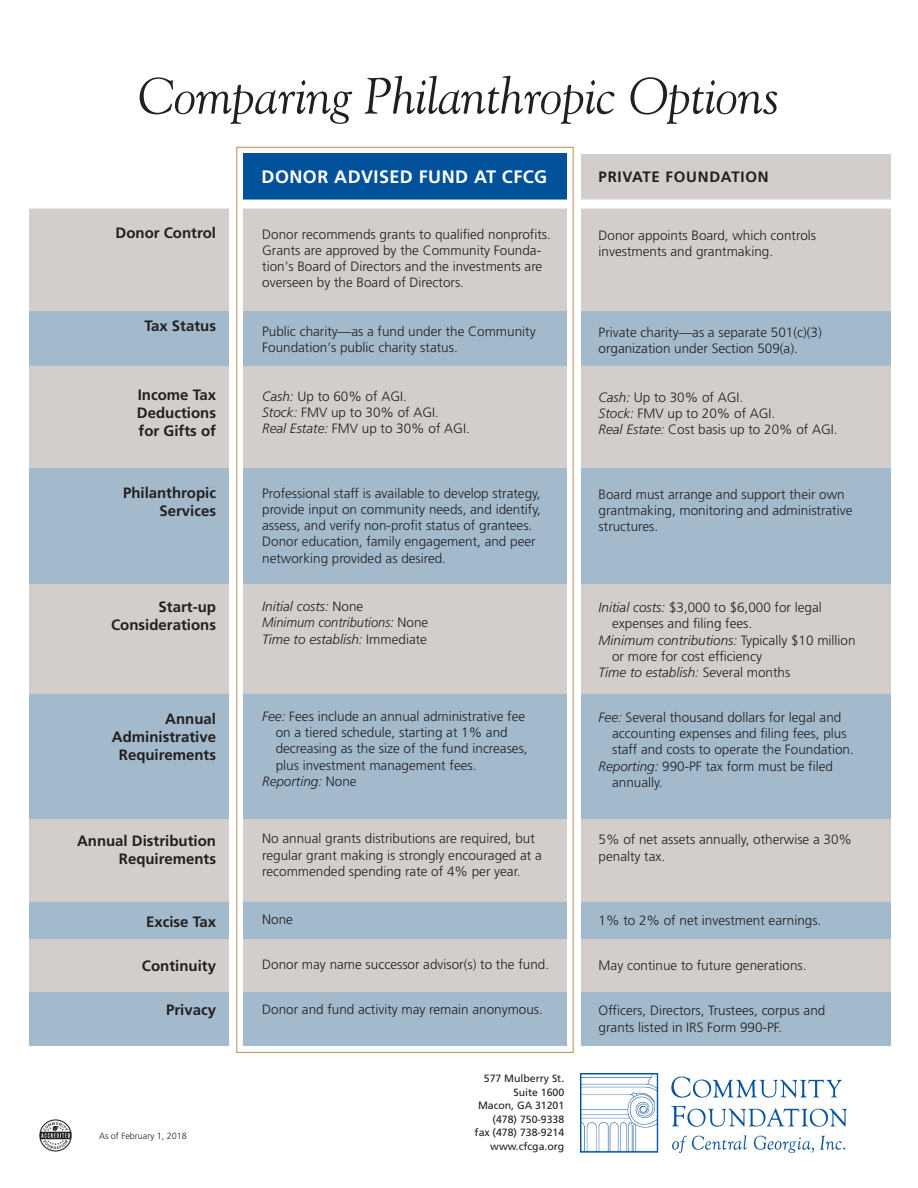
<style>
.page{position:relative;width:918px;height:1188px;background:#fff}
.page>*{position:absolute;margin:0;border:0;box-sizing:border-box;transform-origin:0 0}
.t1{font:italic 51px "Goudy Old Style BT";color:#231f20}
.t2{font:700 18px "Frutiger";letter-spacing:.025em;color:#fff}
.t3{font:700 15px/18px "Frutiger";color:#231f20;text-align:right}
.t4{font:700 15px "Frutiger";letter-spacing:.05em;color:#231f20}
.t5{font:300 13.5px/16.2px "Frutiger";color:#231f20}
.t6{font:italic 300 13.5px/16.2px "Frutiger";color:#231f20}
.t7{font:10.5px/13.5px "Frutiger";color:#231f20;text-align:right}
.t8{font:300 9px "Frutiger";color:#231f20}
.s1{font-style:italic}
.s2{font-style:normal}
</style>
<div class="page">
<img style="left:39px;top:1119px;width:32px;height:33px">
<div style="left:30px;top:155px;width:861px;height:889px;background:#d3cdcb"></div>
<div style="left:30px;top:311px;width:861px;height:55px;background:#a2bacc"></div>
<div style="left:30px;top:468px;width:861px;height:116px;background:#a2bacc"></div>
<div style="left:30px;top:694px;width:861px;height:125px;background:#a2bacc"></div>
<div style="left:30px;top:902px;width:861px;height:37px;background:#a2bacc"></div>
<div style="left:30px;top:992px;width:861px;height:54px;background:#a2bacc"></div>
<div style="left:14px;top:136px;width:216px;height:65px;background:#fff"></div>
<div style="left:243px;top:153px;width:324px;height:48px;background:#01529b"></div>
<svg style="left:230px;top:128px;width:13px;height:972px;background:#f9f6f2"></svg>
<svg style="left:567px;top:128px;width:13px;height:972px;background:#f9f6f2"></svg>
<img style="left:581px;top:1074px;width:265px;height:78px">
<div style="left:10px;top:200px;width:881px;height:9px;background:#fff"></div>
<h1 class="t1" style="left:138px;top:76px;width:643px">Comparing Philanthropic Options</h1>
<h2 class="t2" style="left:262px;top:170px;width:287px">DONOR ADVISED FUND AT CFCG</h2>
<p class="t4" style="left:599px;top:170px;width:171px">PRIVATE FOUNDATION</p>
<p class="t3" style="left:116px;top:225px;width:102px">Donor Control</p>
<p class="t3" style="left:144px;top:318px;width:73px">Tax Status</p>
<p class="t3" style="left:137px;top:387px;width:81px;text-align:justify">Income Tax Deductions for Gifts of</p>
<p class="t5" style="left:262px;top:227px;width:290px">Donor recommends grants to qualified nonprofits.<br>Grants are approved by the Community Founda&shy;tion’s Board of Directors and the investments are overseen by the Board of Directors.</p>
<p class="t5" style="left:262px;top:324px;width:275px">Public charity—as a fund under the Community<br>Foundation’s public charity status.</p>
<p class="t5" style="left:262px;top:389px;width:209px"><span class="s1">Cash:</span> Up to 60% of AGI.<br><span class="s1">Stock:</span> FMV up to 30% of AGI.<br><span class="s1">Real Estate:</span> FMV up to 30% of AGI.</p>
<p class="t5" style="left:599px;top:228px;width:219px">Donor appoints Board, which controls investments and grantmaking.</p>
<p class="t5" style="left:599px;top:325px;width:225px">Private charity—as a separate 501(c)(3) organization under Section 509(a).</p>
<p class="t5" style="left:599px;top:390px;width:241px"><span class="s1">Cash:</span> Up to 30% of AGI.<br><span class="s1">Stock:</span> FMV up to 20% of AGI.<br><span class="s1">Real Estate:</span> Cost basis up to 20% of AGI.</p>
<p class="t3" style="left:123px;top:485px;width:94px">Philanthropic<br>Services</p>
<p class="t3" style="left:111px;top:599px;width:106px">Start-up<br>Considerations</p>
<p class="t3" style="left:112px;top:711px;width:106px">Annual<br>Administrative<br>Requirements</p>
<p class="t5" style="left:262px;top:486px;width:280px">Professional staff is available to develop strategy, provide input on community needs, and identify, assess, and verify non-profit status of grantees.<br>Donor education, family engagement, and peer networking provided as desired.</p>
<p class="t6" style="left:262px;top:599px;width:168px">Initial costs: <span class="s2">None<br></span>Minimum contributions: <span class="s2">None<br></span>Time to establish: <span class="s2">Immediate</span></p>
<p class="t5" style="left:262px;top:709px;width:264px"><span class="s1">Fee:</span> Fees include an annual administrative fee</p>
<p class="t5" style="left:276px;top:725px;width:233px">on a tiered schedule, starting at 1% and</p>
<p class="t5" style="left:276px;top:742px;width:253px">decreasing as the size of the fund increases,</p>
<p class="t5" style="left:276px;top:758px;width:202px">plus investment management fees.</p>
<p class="t6" style="left:262px;top:774px;width:96px">Reporting: <span class="s2">None</span></p>
<p class="t5" style="left:599px;top:487px;width:255px">Board must arrange and support their own grantmaking, monitoring and administrative structures.</p>
<p class="t5" style="left:599px;top:600px;width:225px"><span class="s1">Initial costs:</span> $3,000 to $6,000 for legal</p>
<p class="t5" style="left:612px;top:617px;width:142px">expenses and filing fees.</p>
<p class="t6" style="left:599px;top:633px;width:258px">Minimum contributions: <span class="s2">Typically $10 million</span></p>
<p class="t5" style="left:612px;top:649px;width:152px">or more for cost efficiency</p>
<p class="t6" style="left:599px;top:665px;width:193px">Time to establish: <span class="s2">Several months</span></p>
<p class="t5" style="left:599px;top:710px;width:244px"><span class="s1">Fee:</span> Several thousand dollars for legal and</p>
<p class="t5" style="left:612px;top:726px;width:236px">accounting expenses and filing fees, plus</p>
<p class="t5" style="left:612px;top:743px;width:243px">staff and costs to operate the Foundation.</p>
<p class="t5" style="left:599px;top:759px;width:236px"><span class="s1">Reporting:</span> 990-PF tax form must be filed</p>
<p class="t5" style="left:612px;top:775px;width:52px">annually.</p>
<p class="t3" style="left:77px;top:833px;width:140px">Annual Distribution<br>Requirements</p>
<p class="t3" style="left:146px;top:914px;width:71px">Excise Tax</p>
<p class="t3" style="left:142px;top:958px;width:76px">Continuity</p>
<p class="t3" style="left:166px;top:1002px;width:51px">Privacy</p>
<p class="t5" style="left:262px;top:832px;width:281px">No annual grants distributions are required, but regular grant making is strongly encouraged at a recommended spending rate of 4% per year.</p>
<p class="t5" style="left:262px;top:913px;width:32px">None</p>
<p class="t5" style="left:262px;top:958px;width:288px">Donor may name successor advisor(s) to the fund.</p>
<p class="t5" style="left:262px;top:1003px;width:282px">Donor and fund activity may remain anonymous.</p>
<p class="t5" style="left:599px;top:833px;width:255px">5% of net assets annually, otherwise a 30% penalty tax.</p>
<p class="t5" style="left:599px;top:914px;width:224px">1% to 2% of net investment earnings.</p>
<p class="t5" style="left:599px;top:959px;width:209px">May continue to future generations.</p>
<p class="t5" style="left:599px;top:1004px;width:228px">Officers, Directors, Trustees, corpus and grants listed in IRS Form 990-PF.</p>
<p class="t8" style="left:99px;top:1132px;width:89px">As of February 1, 2018</p>
<p class="t7" style="left:475px;top:1073px;width:91px">577 Mulberry St.<br>Suite 1600<br>Macon, GA 31201 (478) 750-9338<br>fax (478) 738-9214 www.cfcga.org</p>
</div>
